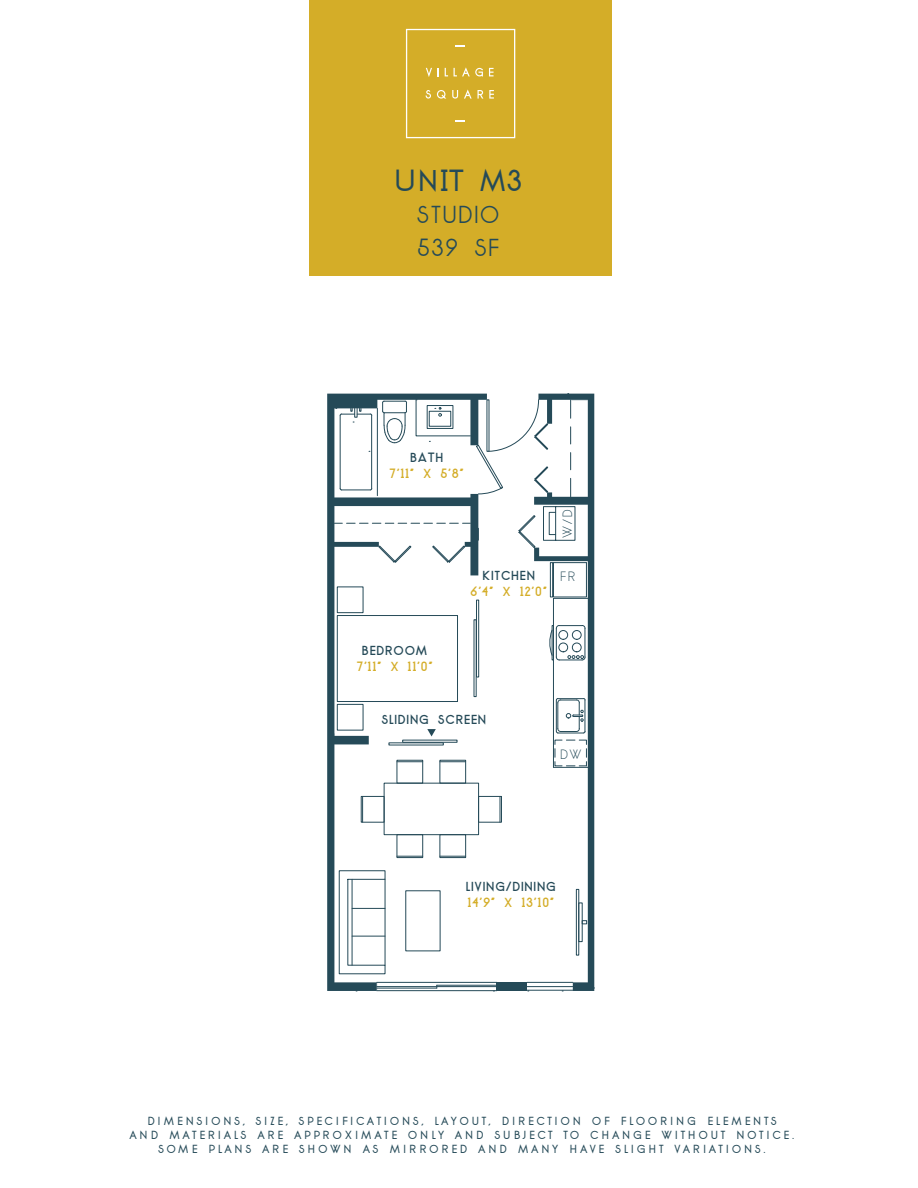
<style>
.page{position:relative;width:918px;height:1188px;background:#fff}
.page>*{position:absolute;margin:0;border:0;box-sizing:border-box;transform-origin:0 0}
.t1{font:30.6px "phantom";color:#254a58}
.t2{font:300 24.9px/32.5px "phantom";letter-spacing:.1em;color:#254a58}
.t3{font:700 13.5px "phantom";letter-spacing:.1em;color:#254a58}
.t4{font:700 13.5px "phantom";letter-spacing:.1em;color:#d4ad28}
.t5{font:200 13.5px "phantom";color:#254a58}
.t6{font:12px/14.4px "phantom";letter-spacing:.2em;color:#254a58;text-align:center}
</style>
<div class="page">
<svg style="left:329px;top:393px;width:266px;height:599px"></svg>
<div style="left:497px;top:982px;width:30px;height:9px;background:#254a58"></div>
<div style="left:309px;top:0;width:303px;height:276px;background:#d4ad28"></div>
<svg style="left:406px;top:29px;width:109px;height:109px"></svg>
<h1 class="t1" style="left:394px;top:162px;width:131px">UNIT M3</h1>
<h2 class="t2" style="left:417px;top:199px;width:83px">STUDIO<br>539 SF</h2>
<p class="t3" style="left:410px;top:450px;width:34px">BATH</p>
<p class="t4" style="left:390px;top:466px;width:75px">7'11" X 5'8"</p>
<p class="t3" style="left:483px;top:568px;width:54px">KITCHEN</p>
<p class="t4" style="left:471px;top:584px;width:77px">6'4" X 12'0"</p>
<p class="t5" style="left:560px;top:538px;width:30px;rotate:-90deg">w/d</p>
<p class="t5" style="left:559px;top:569px;width:18px">fr</p>
<p class="t3" style="left:362px;top:643px;width:67px">BEDROOM</p>
<p class="t4" style="left:357px;top:659px;width:77px">7'11" X 11'0"</p>
<p class="t3" style="left:382px;top:712px;width:106px">SLIDING SCREEN</p>
<p class="t5" style="left:559px;top:746px;width:24px">dw</p>
<p class="t3" style="left:466px;top:878px;width:91px">LIVING/DINING</p>
<p class="t4" style="left:468px;top:895px;width:88px">14'9" X 13'10"</p>
<p class="t6" style="left:129px;top:1113px;width:667px">DIMENSIONS, SIZE, SPECIFICATIONS, LAYOUT, DIRECTION OF FLOORING ELEMENTS<br>AND MATERIALS ARE APPROXIMATE ONLY AND SUBJECT TO CHANGE WITHOUT NOTICE.<br>SOME PLANS ARE SHOWN AS MIRRORED AND MANY HAVE SLIGHT VARIATIONS.</p>
</div>
